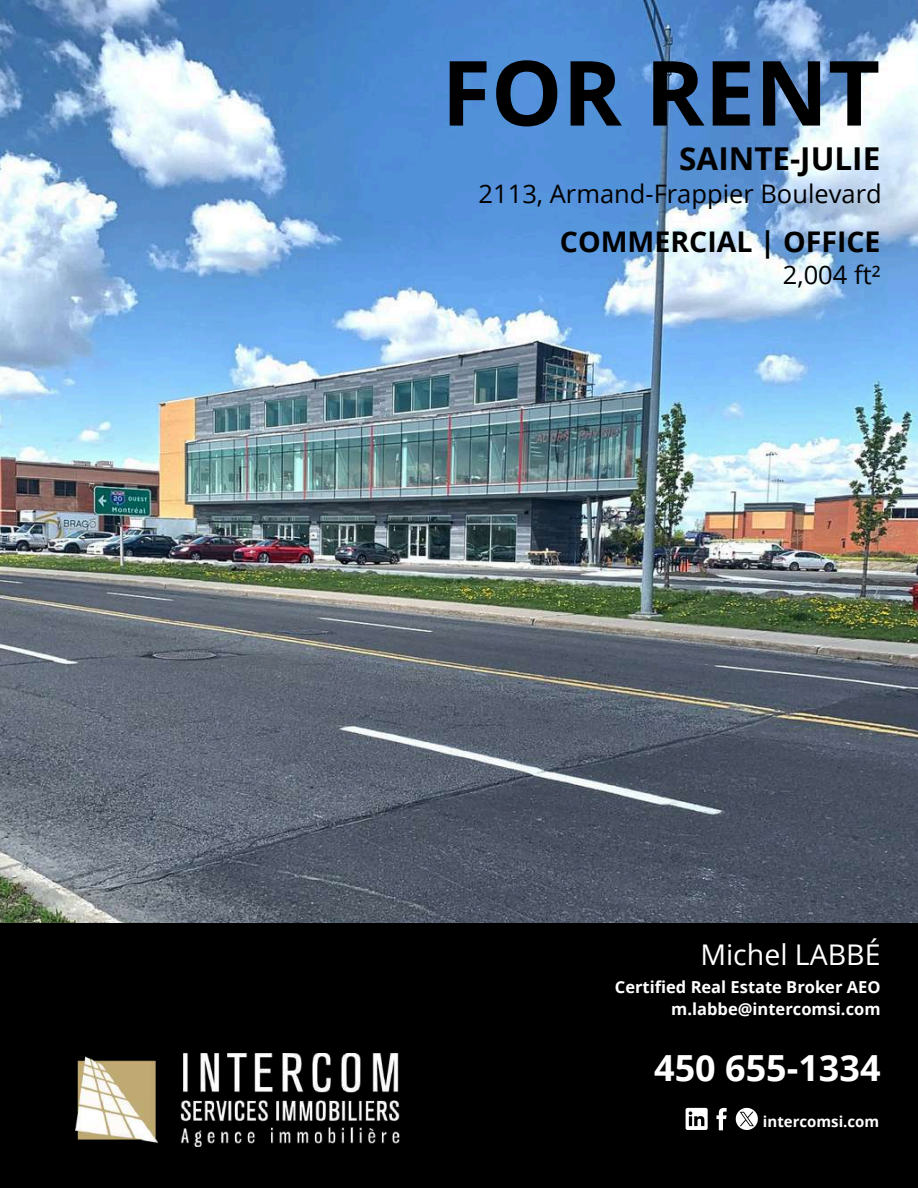
<style>
.page{position:relative;width:918px;height:1188px;background:#fff}
.page>*{position:absolute;margin:0;border:0;box-sizing:border-box;transform-origin:0 0}
.t1{font:700 90px "Open Sans";color:#000}
.t2{font:700 36px "Open Sans";color:#fff}
.t3{font:700 31.5px "Open Sans";color:#000}
.t4{font:700 28.5px "Open Sans";color:#000}
.t5{font:28.5px "Open Sans";color:#fff}
.t6{font:25.5px "Open Sans";color:#000}
.t7{font:700 16.5px/22.5px "Open Sans";color:#fff;text-align:right}
.t8{font:700 15px "Open Sans";color:#fff}
</style>
<div class="page">
<img style="left:0;top:0;width:918px;height:923px">
<div style="left:0;top:923px;width:918px;height:265px;background:#000"></div>
<svg style="left:686px;top:1108px;width:22px;height:22px"></svg>
<svg style="left:716px;top:1108px;width:11px;height:22px"></svg>
<svg style="left:736px;top:1108px;width:22px;height:22px"></svg>
<img style="left:75px;top:1053px;width:325px;height:93px">
<h1 class="t1" style="left:442px;top:29px;width:440px">FOR RENT</h1>
<h3 class="t3" style="left:679px;top:136px;width:203px">SAINTE-JULIE</h3>
<h3 class="t6" style="left:479px;top:175px;width:405px">2113, Armand-Frappier Boulevard</h3>
<h3 class="t4" style="left:560px;top:222px;width:322px">COMMERCIAL | OFFICE</h3>
<h3 class="t6" style="left:783px;top:257px;width:99px">2,004 ft²</h3>
<h3 class="t5" style="left:700px;top:934px;width:182px">Michel LABBÉ</h3>
<p class="t7" style="left:615px;top:975px;width:267px">Certified Real Estate Broker AEO m.labbe@intercomsi.com</p>
<h2 class="t2" style="left:654px;top:1043px;width:228px">450 655-1334</h2>
<p class="t8" style="left:763px;top:1111px;width:118px">intercomsi.com</p>
</div>
